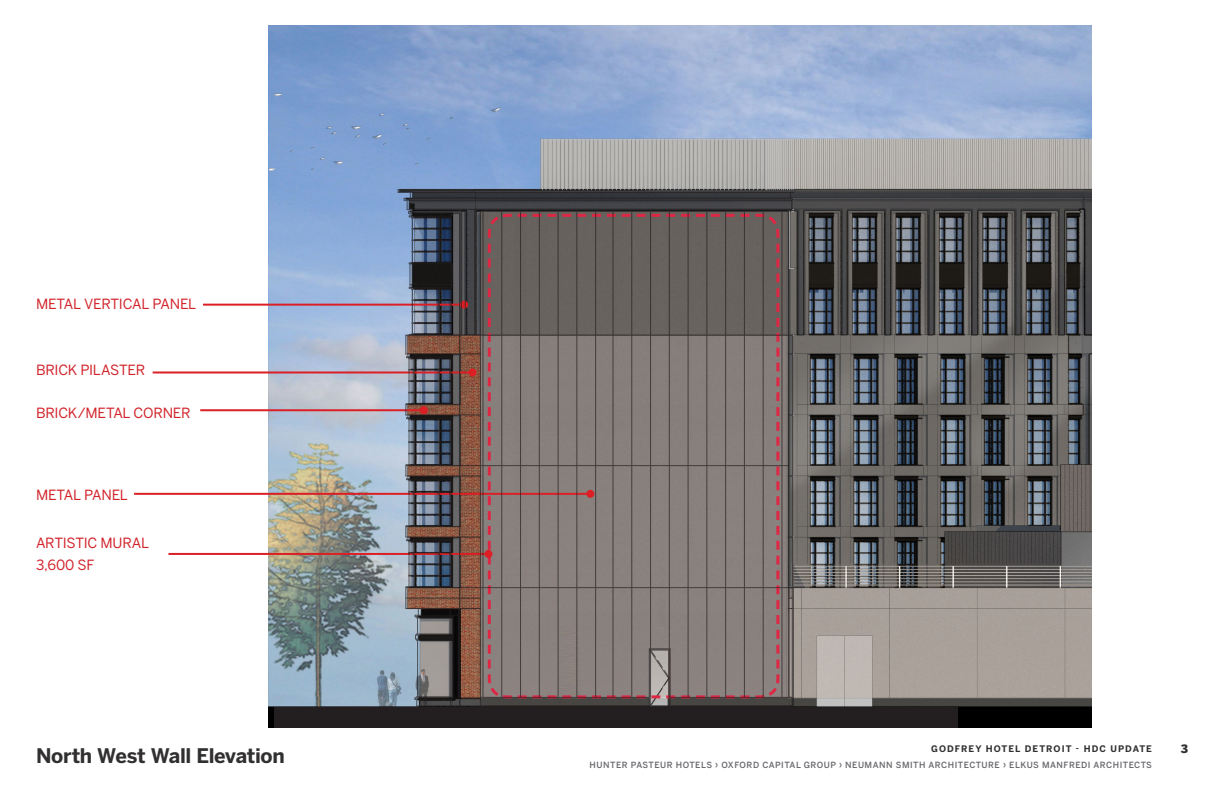
<style>
.page{position:relative;width:1224px;height:792px;background:#fff}
.page>*{position:absolute;margin:0;border:0;box-sizing:border-box;transform-origin:0 0}
.BODY_Heading_Footer{font:700 20px "Benton Sans";letter-spacing:-.015em;color:#312f30}
.BODY_Heading_Footer-2{font:14px "Benton Sans";letter-spacing:-.015em;color:#d1232a}
.t1{font:900 11.5px "Benton Sans";color:#312f30}
.t2{font:700 9px "Benton Sans";letter-spacing:.12em;color:#312f30}
.t3{font:500 8.5px "Benton Sans";letter-spacing:.06em;color:#69676d}
</style>
<div class="page">
<img style="left:268px;top:25px;width:824px;height:702px">
<svg style="left:504px;top:212px;width:11px;height:488px;background:#807774"></svg>
<div style="left:274px;top:707px;width:684px;height:20px;background:#231f20"></div>
<hr style="left:200px;top:409px;width:224px;height:2px;background:#db1f25">
<hr style="left:203px;top:304px;width:261px;height:2px;background:#db1f25">
<hr style="left:168px;top:553px;width:320px;height:2px;background:#db1f25">
<hr style="left:134px;top:493px;width:456px;height:2px;background:#db1f25">
<hr style="left:153px;top:371px;width:320px;height:2px;background:#db1f25">
<div style="left:24px;top:476px;width:117px;height:38px;background:#fff"></div>
<div style="left:24px;top:351px;width:133px;height:38px;background:#fff"></div>
<hr style="left:480px;top:697px;width:169px;height:1px;background:#231f20">
<hr style="left:475px;top:192px;width:280px;height:1px;background:#231f20">
<hr style="left:460px;top:705px;width:333px;height:2px;background:#231f20">
<hr style="left:501px;top:190px;width:31px;height:1px;background:#231f20">
<hr style="left:475px;top:200px;width:317px;height:1px;background:#231f20">
<hr style="left:475px;top:209px;width:316px;height:1px;background:#231f20">
<hr style="left:475px;top:198px;width:316px;height:1px;background:#231f20">
<hr style="left:480px;top:211px;width:309px;height:1px;background:#231f20">
<svg style="left:398px;top:190px;width:106px;height:517px;background:#70686c"></svg>
<svg style="left:515px;top:139px;width:279px;height:568px;background:#7f7775"></svg>
<hr style="left:595px;top:211px;width:1px;height:486px;background:#231f20">
<hr style="left:577px;top:211px;width:1px;height:486px;background:#231f20">
<hr style="left:558px;top:211px;width:1px;height:486px;background:#231f20">
<hr style="left:539px;top:211px;width:1px;height:486px;background:#231f20">
<hr style="left:520px;top:211px;width:1px;height:486px;background:#231f20">
<hr style="left:502px;top:211px;width:1px;height:486px;background:#231f20">
<hr style="left:483px;top:211px;width:1px;height:486px;background:#231f20">
<hr style="left:613px;top:211px;width:1px;height:486px;background:#231f20">
<hr style="left:632px;top:211px;width:1px;height:486px;background:#231f20">
<hr style="left:650px;top:211px;width:1px;height:486px;background:#231f20">
<hr style="left:669px;top:211px;width:1px;height:486px;background:#231f20">
<hr style="left:688px;top:211px;width:1px;height:486px;background:#231f20">
<hr style="left:707px;top:211px;width:1px;height:486px;background:#231f20">
<hr style="left:725px;top:211px;width:1px;height:486px;background:#231f20">
<hr style="left:744px;top:211px;width:1px;height:486px;background:#231f20">
<hr style="left:763px;top:211px;width:1px;height:486px;background:#231f20">
<hr style="left:782px;top:211px;width:1px;height:486px;background:#231f20">
<hr style="left:480px;top:335px;width:309px;height:1px;background:#231f20">
<hr style="left:460px;top:465px;width:329px;height:1px;background:#231f20">
<hr style="left:480px;top:587px;width:309px;height:1px;background:#231f20">
<p class="BODY_Heading_Footer-2" style="left:36px;top:296px;width:162px">METAL VERTICAL PANEL</p>
<p class="BODY_Heading_Footer-2" style="left:36px;top:362px;width:111px">BRICK PILASTER</p>
<p class="BODY_Heading_Footer-2" style="left:36px;top:404px;width:156px">BRICK/METAL CORNER</p>
<p class="BODY_Heading_Footer-2" style="left:36px;top:486px;width:93px">METAL PANEL</p>
<p class="BODY_Heading_Footer-2" style="left:36px;top:535px;width:115px">ARTISTIC MURAL</p>
<p class="BODY_Heading_Footer-2" style="left:36px;top:556px;width:60px">3,600 SF</p>
<p class="BODY_Heading_Footer" style="left:36px;top:743px;width:250px">North West Wall Elevation</p>
<p class="t2" style="left:931px;top:743px;width:222px">GODFREY HOTEL DETROIT - HDC UPDATE</p>
<h3 class="t1" style="left:1181px;top:741px;width:9px">3</h3>
<p class="t3" style="left:590px;top:759px;width:564px">HUNTER PASTEUR HOTELS › OXFORD CAPITAL GROUP › NEUMANN SMITH ARCHITECTURE › ELKUS MANFREDI ARCHITECTS</p>
</div>
